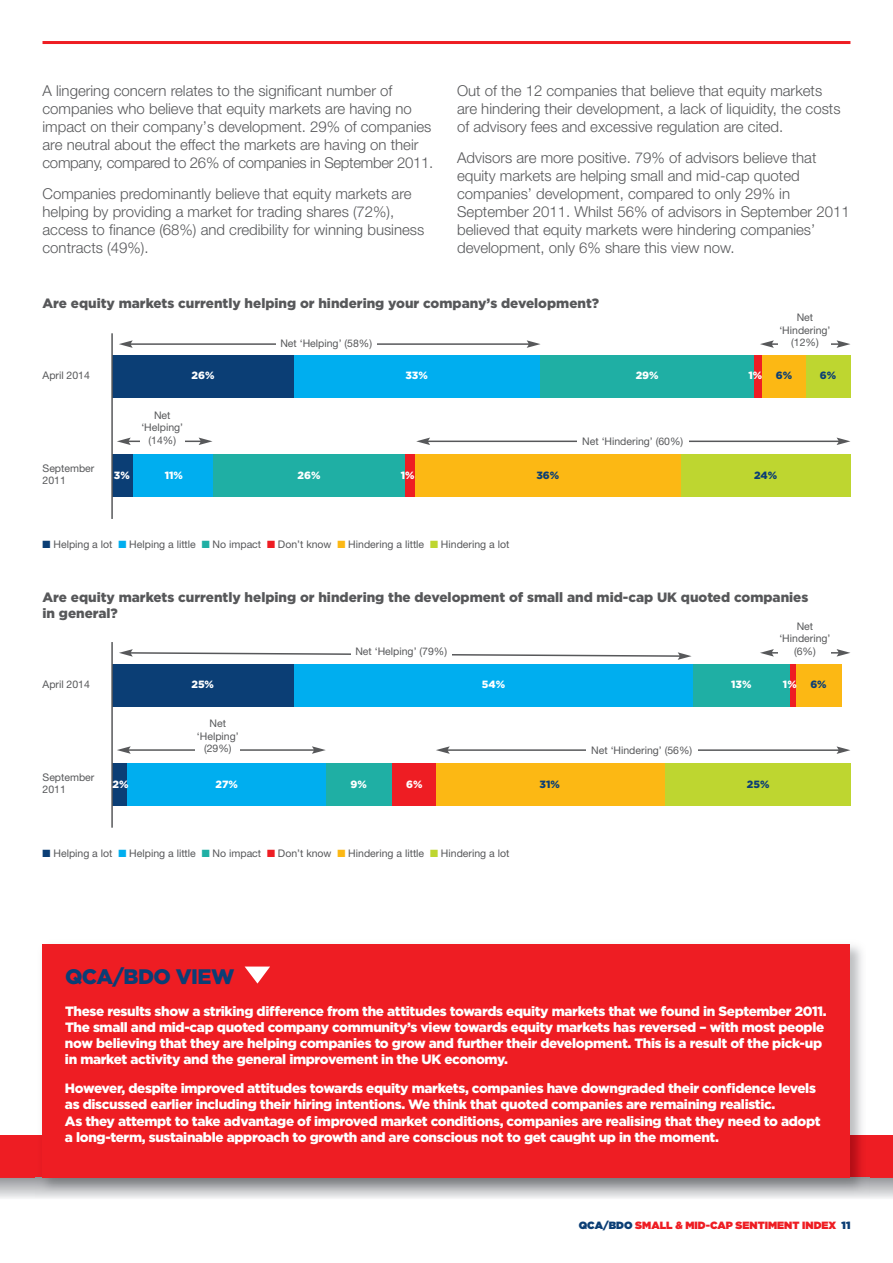
<style>
.page{position:relative;width:893px;height:1263px;background:#fff}
.page>*{position:absolute;margin:0;border:0;box-sizing:border-box;transform-origin:0 0}
.t1{font:900 21px "Gotham";letter-spacing:-.025em;color:#0b3e75}
.t2{font:300 15px/18px "Helvetica Neue";color:#57585a}
.t3{font:900 13.5px/16.2px "Gotham";letter-spacing:-.025em;color:#fff}
.t4{font:900 13.5px/16.2px "Gotham";color:#57585a}
.t5{font:10.5px/12.6px "Helvetica Neue";color:#57585a;text-align:center}
.t6{font:900 10.5px "Gotham";color:#fff}
.t7{font:900 10.5px "Gotham";color:#ee1d23}
.t8{font:900 10.5px "Gotham";color:#0b3e75}
.s1{color:#0b3e75}
.s2{color:#00aeef}
.s3{color:#1fafa4}
.s4{color:#ee1d23}
.s5{color:#fcb814}
.s6{color:#bed630}
</style>
<div class="page">
<hr style="left:128px;top:441px;width:73px;height:1px;background:#57585a">
<svg style="left:117px;top:438px;width:14px;height:7px"></svg>
<svg style="left:199px;top:438px;width:13px;height:7px"></svg>
<hr style="left:0;top:0;width:1px;height:1135px;background:#0b3e75">
<hr style="left:43px;top:41px;width:807px;height:3px;background:#ee1d23">
<div style="left:0;top:1135px;width:893px;height:43px;background:#ee1d23"></div>
<img style="left:36px;top:944px;width:834px;height:253px">
<div style="left:43px;top:944px;width:807px;height:234px;background:#ee1d23"></div>
<svg style="left:245px;top:966px;width:25px;height:17px"></svg>
<div style="left:112px;top:355px;width:738px;height:43px;background:#bed630"></div>
<svg style="left:112px;top:355px;width:694px;height:43px;fill:#fcb814"></svg>
<div style="left:112px;top:355px;width:641px;height:43px;background:#1fafa4"></div>
<div style="left:112px;top:355px;width:427px;height:43px;background:#00aeef"></div>
<div style="left:112px;top:355px;width:182px;height:43px;background:#0b3e75"></div>
<div style="left:112px;top:454px;width:738px;height:43px;background:#bed630"></div>
<div style="left:112px;top:454px;width:568px;height:43px;background:#fcb814"></div>
<div style="left:112px;top:454px;width:302px;height:43px;background:#ee1d23"></div>
<div style="left:112px;top:454px;width:292px;height:43px;background:#1fafa4"></div>
<div style="left:112px;top:454px;width:100px;height:43px;background:#00aeef"></div>
<div style="left:112px;top:454px;width:21px;height:43px;background:#0b3e75"></div>
<div style="left:140px;top:406px;width:45px;height:44px;background:#fff"></div>
<hr style="left:111px;top:333px;width:2px;height:186px;background:#57585a">
<hr style="left:130px;top:343px;width:399px;height:2px;background:#57585a">
<svg style="left:119px;top:340px;width:14px;height:8px"></svg>
<svg style="left:527px;top:340px;width:14px;height:8px"></svg>
<hr style="left:427px;top:441px;width:412px;height:1px;background:#57585a">
<svg style="left:416px;top:438px;width:14px;height:7px"></svg>
<svg style="left:837px;top:438px;width:13px;height:7px"></svg>
<hr style="left:771px;top:343px;width:68px;height:2px;background:#57585a">
<svg style="left:760px;top:340px;width:14px;height:8px"></svg>
<svg style="left:837px;top:340px;width:13px;height:8px"></svg>
<div style="left:276px;top:333px;width:100px;height:22px;background:#fff"></div>
<div style="left:779px;top:312px;width:52px;height:37px;background:#fff"></div>
<div style="left:577px;top:432px;width:111px;height:21px;background:#fff"></div>
<hr style="left:128px;top:749px;width:186px;height:2px;background:#57585a">
<svg style="left:117px;top:746px;width:14px;height:8px"></svg>
<svg style="left:312px;top:746px;width:14px;height:8px"></svg>
<div style="left:112px;top:664px;width:730px;height:43px;background:#fcb814"></div>
<div style="left:112px;top:664px;width:678px;height:43px;background:#1fafa4"></div>
<div style="left:112px;top:664px;width:580px;height:43px;background:#00aeef"></div>
<div style="left:112px;top:664px;width:182px;height:43px;background:#0b3e75"></div>
<div style="left:112px;top:763px;width:738px;height:43px;background:#bed630"></div>
<div style="left:112px;top:763px;width:553px;height:43px;background:#fcb814"></div>
<div style="left:112px;top:763px;width:324px;height:43px;background:#ee1d23"></div>
<div style="left:112px;top:763px;width:280px;height:43px;background:#1fafa4"></div>
<div style="left:112px;top:763px;width:214px;height:43px;background:#00aeef"></div>
<div style="left:112px;top:763px;width:15px;height:43px;background:#0b3e75"></div>
<div style="left:196px;top:715px;width:44px;height:44px;background:#fff"></div>
<hr style="left:111px;top:642px;width:2px;height:186px;background:#57585a">
<svg style="left:119px;top:649px;width:573px;height:11px"></svg>
<svg style="left:436px;top:746px;width:414px;height:8px"></svg>
<hr style="left:771px;top:652px;width:68px;height:2px;background:#57585a">
<svg style="left:760px;top:649px;width:14px;height:8px"></svg>
<svg style="left:837px;top:649px;width:13px;height:8px"></svg>
<div style="left:351px;top:642px;width:100px;height:21px;background:#fff"></div>
<div style="left:779px;top:621px;width:52px;height:37px;background:#fff"></div>
<div style="left:586px;top:741px;width:111px;height:21px;background:#fff"></div>
<p class="t2" style="left:43px;top:83px;width:392px">A lingering concern relates to the significant number of companies who believe that equity markets are having no impact on their company’s development. 29% of companies are neutral about the effect the markets are having on their company, compared to 26% of companies in September 2011.</p>
<p class="t2" style="left:43px;top:186px;width:383px">Companies predominantly believe that equity markets are helping by providing a market for trading shares (72%), access to finance (68%) and credibility for winning business contracts (49%).</p>
<p class="t2" style="left:457px;top:83px;width:385px">Out of the 12 companies that believe that equity markets are hindering their development, a lack of liquidity, the costs of advisory fees and excessive regulation are cited.</p>
<p class="t2" style="left:457px;top:150px;width:394px">Advisors are more positive. 79% of advisors believe that equity markets are helping small and mid-cap quoted companies’ development, compared to only 29% in September 2011. Whilst 56% of advisors in September 2011 believed that equity markets were hindering companies’ development, only 6% share this view now.</p>
<p class="t4" style="left:43px;top:297px;width:558px">are equity markets currently helping or hindering your company’s development?</p>
<p class="t5" style="left:280px;top:338px;width:93px">Net ‘Helping’ (58%)</p>
<p class="t5" style="left:779px;top:312px;width:53px">Net ‘Hindering’ (12%)</p>
<p class="t5" style="left:43px;top:370px;width:49px">April 2014</p>
<p class="t5" style="left:43px;top:463px;width:53px;text-align:left">September<br>2011</p>
<p class="t6" style="left:192px;top:372px;width:24px">26%</p>
<p class="t6" style="left:405px;top:372px;width:24px">33%</p>
<p class="t6" style="left:636px;top:372px;width:24px">29%</p>
<p class="t6" style="left:748px;top:372px;width:15px">1%</p>
<p class="t8" style="left:776px;top:372px;width:18px">6%</p>
<p class="t5" style="left:141px;top:409px;width:43px">Net ‘Helping’ (14%)</p>
<p class="t5" style="left:582px;top:436px;width:103px">Net ‘Hindering’ (60%)</p>
<p class="t6" style="left:114px;top:472px;width:17px">3%</p>
<p class="t6" style="left:165px;top:472px;width:20px">11%</p>
<p class="t6" style="left:298px;top:472px;width:24px">26%</p>
<p class="t6" style="left:401px;top:472px;width:15px">1%</p>
<p class="t8" style="left:536px;top:472px;width:24px">36%</p>
<p class="t8" style="left:754px;top:472px;width:25px">24%</p>
<p class="t8" style="left:820px;top:372px;width:18px">6%</p>
<p class="t5" style="left:43px;top:539px;width:468px"><span class="s1">■</span> Helping a lot <span class="s2">■</span> Helping a little <span class="s3">■</span> No impact <span class="s4">■</span> Don’t know <span class="s5">■</span> Hindering a little <span class="s6">■</span> Hindering a lot</p>
<p class="t4" style="left:43px;top:590px;width:767px">are equity markets currently helping or hindering the development of small and mid-cap uk quoted companies in general?</p>
<p class="t5" style="left:43px;top:679px;width:49px">April 2014</p>
<p class="t5" style="left:43px;top:771px;width:53px;text-align:left">September<br>2011</p>
<p class="t5" style="left:355px;top:646px;width:93px">Net ‘Helping’ (79%)</p>
<p class="t5" style="left:779px;top:621px;width:53px">Net ‘Hindering’ (6%)</p>
<p class="t6" style="left:191px;top:680px;width:24px">25%</p>
<p class="t6" style="left:482px;top:680px;width:25px">54%</p>
<p class="t6" style="left:731px;top:680px;width:22px">13%</p>
<p class="t6" style="left:783px;top:680px;width:15px">1%</p>
<p class="t8" style="left:810px;top:680px;width:18px">6%</p>
<p class="t5" style="left:197px;top:718px;width:43px">Net ‘Helping’ (29%)</p>
<p class="t5" style="left:591px;top:745px;width:103px">Net ‘Hindering’ (56%)</p>
<p class="t6" style="left:113px;top:780px;width:17px">2%</p>
<p class="t6" style="left:216px;top:780px;width:24px">27%</p>
<p class="t6" style="left:350px;top:780px;width:18px">9%</p>
<p class="t6" style="left:406px;top:780px;width:18px">6%</p>
<p class="t8" style="left:540px;top:780px;width:22px">31%</p>
<p class="t8" style="left:747px;top:780px;width:24px">25%</p>
<p class="t5" style="left:43px;top:848px;width:468px"><span class="s1">■</span> Helping a lot <span class="s2">■</span> Helping a little <span class="s3">■</span> No impact <span class="s4">■</span> Don’t know <span class="s5">■</span> Hindering a little <span class="s6">■</span> Hindering a lot</p>
<h1 class="t1" style="left:65px;top:969px;width:171px">Qca/bdo view</h1>
<p class="t3" style="left:65px;top:1004px;width:763px">These results show a striking difference from the attitudes towards equity markets that we found in september 2011.<br>The small and mid-cap quoted company community’s view towards equity markets has reversed – with most people now believing that they are helping companies to grow and further their development. This is a result of the pick-up in market activity and the general improvement in the uk economy.</p>
<p class="t3" style="left:65px;top:1081px;width:757px">however, despite improved attitudes towards equity markets, companies have downgraded their confidence levels as discussed earlier including their hiring intentions. we think that quoted companies are remaining realistic.<br>as they attempt to take advantage of improved market conditions, companies are realising that they need to adopt a long-term, sustainable approach to growth and are conscious not to get caught up in the moment.</p>
<p class="t7" style="left:579px;top:1221px;width:273px"><span class="s1">QCA/BDO</span> SMALL &amp; MID-CAP SENTIMENT INDEX <span class="s1">11</span></p>
</div>
